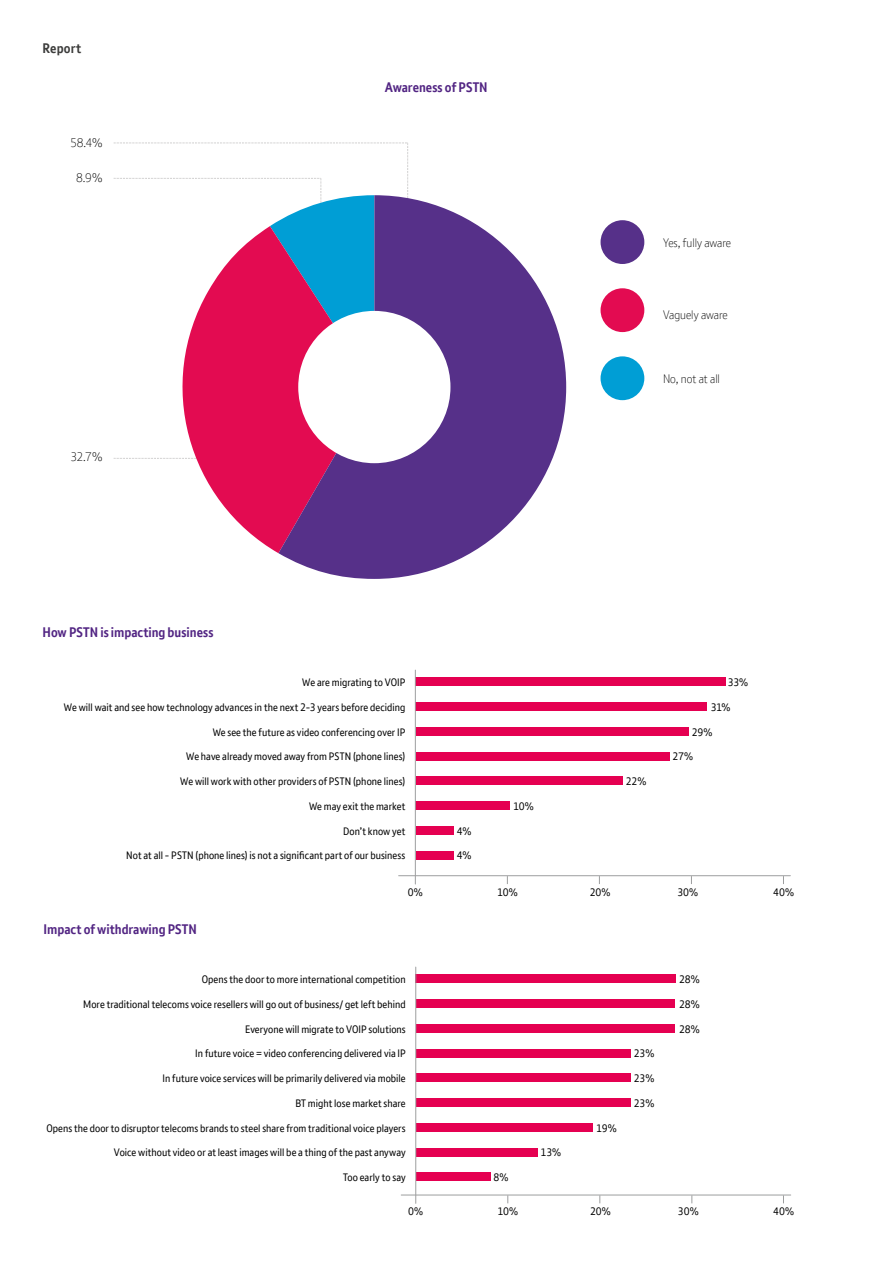
<style>
.page{position:relative;width:893px;height:1263px;background:#fff}
.page>*{position:absolute;margin:0;border:0;box-sizing:border-box;transform-origin:0 0}
.t1{font:700 13.5px "BT Font";color:#522583}
.t2{font:700 13.5px "BT Font";letter-spacing:.01em;color:#3c3c3b}
.t3{font:300 12px "BT Font";letter-spacing:-.005em;color:#000}
.t4{font:11.85px "Myriad Pro";color:#000}
.t5{font:10.5px "BT Font";letter-spacing:.005em;color:#000}
</style>
<div class="page">
<svg style="left:114px;top:458px;width:41px;height:1px"></svg>
<svg style="left:114px;top:142px;width:294px;height:84px"></svg>
<svg style="left:155px;top:226px;width:123px;height:327px;fill:#e30b51"></svg>
<svg style="left:278px;top:195px;width:288px;height:384px;fill:#563089"></svg>
<div style="left:601px;top:356px;width:43px;height:44px;background:#009ed5;border-radius:22px"></div>
<div style="left:601px;top:220px;width:43px;height:44px;background:#563089;border-radius:50%"></div>
<div style="left:601px;top:288px;width:43px;height:44px;background:#e30b51;border-radius:22px"></div>
<div style="left:298px;top:311px;width:152px;height:152px;background:#fff;border-radius:50%"></div>
<div style="left:415px;top:975px;width:261px;height:8px;background:#e50051"></div>
<div style="left:416px;top:999px;width:259px;height:9px;background:#e50051"></div>
<div style="left:416px;top:1024px;width:259px;height:8px;background:#e50051"></div>
<div style="left:416px;top:1049px;width:215px;height:8px;background:#e50051"></div>
<div style="left:416px;top:1074px;width:215px;height:8px;background:#e50051"></div>
<div style="left:416px;top:1098px;width:215px;height:9px;background:#e50051"></div>
<div style="left:416px;top:1123px;width:177px;height:8px;background:#e50051"></div>
<div style="left:416px;top:1148px;width:121px;height:8px;background:#e50051"></div>
<div style="left:416px;top:1173px;width:74px;height:8px;background:#e50051"></div>
<hr style="left:401px;top:1195px;width:390px;height:1px;background:#9d9e9f">
<hr style="left:415px;top:967px;width:1px;height:236px;background:#9d9e9f">
<div style="left:415px;top:678px;width:310px;height:8px;background:#e50051"></div>
<div style="left:416px;top:702px;width:291px;height:9px;background:#e50051"></div>
<div style="left:416px;top:727px;width:272px;height:8px;background:#e50051"></div>
<div style="left:416px;top:752px;width:254px;height:8px;background:#e50051"></div>
<div style="left:416px;top:777px;width:207px;height:8px;background:#e50051"></div>
<div style="left:416px;top:801px;width:94px;height:9px;background:#e50051"></div>
<div style="left:416px;top:826px;width:37px;height:8px;background:#e50051"></div>
<div style="left:416px;top:851px;width:37px;height:8px;background:#e50051"></div>
<hr style="left:399px;top:875px;width:391px;height:1px;background:#9d9e9f">
<hr style="left:415px;top:670px;width:1px;height:214px;background:#9d9e9f">
<p class="t2" style="left:43px;top:39px;width:40px">Report</p>
<p class="t3" style="left:70px;top:135px;width:34px">58.4%</p>
<p class="t3" style="left:76px;top:170px;width:28px">8.9%</p>
<p class="t1" style="left:385px;top:78px;width:105px">Awareness of PSTN</p>
<p class="t3" style="left:70px;top:449px;width:33px">32.7%</p>
<p class="t1" style="left:43px;top:623px;width:173px">How PSTN is impacting business</p>
<p class="t5" style="left:302px;top:675px;width:104px">We are migrating to VOIP</p>
<p class="t5" style="left:64px;top:700px;width:343px">We will wait and see how technology advances in the next 2-3 years before deciding</p>
<p class="t5" style="left:213px;top:725px;width:194px">We see the future as video conferencing over IP</p>
<p class="t5" style="left:186px;top:750px;width:221px">We have already moved away from PSTN (phone lines)</p>
<p class="t5" style="left:180px;top:774px;width:227px">We will work with other providers of PSTN (phone lines)</p>
<p class="t5" style="left:309px;top:799px;width:98px">We may exit the market</p>
<p class="t5" style="left:343px;top:824px;width:64px">Don’t know yet</p>
<p class="t5" style="left:126px;top:849px;width:281px">Not at all - PSTN (phone lines) is not a significant part of our business</p>
<p class="t5" style="left:457px;top:824px;width:16px">4%</p>
<p class="t5" style="left:457px;top:849px;width:16px">4%</p>
<p class="t5" style="left:513px;top:799px;width:22px">10%</p>
<p class="t3" style="left:663px;top:235px;width:70px">Yes, fully aware</p>
<p class="t4" style="left:661px;top:240px;width:76px">Yes, fully aware</p>
<p class="t3" style="left:663px;top:307px;width:66px">Vaguely aware</p>
<p class="t4" style="left:663px;top:308px;width:73px">Vaguely aware</p>
<p class="t3" style="left:663px;top:371px;width:58px">No, not at all</p>
<p class="t4" style="left:661px;top:377px;width:64px">No, not at all</p>
<p class="t5" style="left:626px;top:774px;width:22px">22%</p>
<p class="t5" style="left:728px;top:675px;width:22px">33%</p>
<p class="t5" style="left:711px;top:700px;width:21px">31%</p>
<p class="t5" style="left:692px;top:725px;width:22px">29%</p>
<p class="t5" style="left:672px;top:750px;width:22px">27%</p>
<p class="t1" style="left:44px;top:920px;width:155px">Impact of withdrawing PSTN</p>
<p class="t5" style="left:408px;top:885px;width:17px">0%</p>
<p class="t5" style="left:497px;top:885px;width:22px">10%</p>
<p class="t5" style="left:590px;top:885px;width:22px">20%</p>
<p class="t5" style="left:677px;top:885px;width:22px">30%</p>
<p class="t5" style="left:773px;top:885px;width:23px">40%</p>
<p class="t5" style="left:202px;top:972px;width:205px">Opens the door to more international competition</p>
<p class="t5" style="left:83px;top:997px;width:324px">More traditional telecoms voice resellers will go out of business/ get left behind</p>
<p class="t5" style="left:245px;top:1022px;width:162px">Everyone will migrate to VOIP solutions</p>
<p class="t5" style="left:195px;top:1047px;width:212px">In future voice = video conferencing delivered via IP</p>
<p class="t5" style="left:162px;top:1071px;width:245px">In future voice services will be primarily delivered via mobile</p>
<p class="t5" style="left:295px;top:1096px;width:112px">BT might lose market share</p>
<p class="t5" style="left:46px;top:1121px;width:361px">Opens the door to disruptor telecoms brands to steel share from traditional voice players</p>
<p class="t5" style="left:114px;top:1146px;width:293px">Voice without video or at least images will be a thing of the past anyway</p>
<p class="t5" style="left:343px;top:1170px;width:64px">Too early to say</p>
<p class="t5" style="left:493px;top:1170px;width:16px">8%</p>
<p class="t5" style="left:541px;top:1146px;width:22px">13%</p>
<p class="t5" style="left:596px;top:1121px;width:22px">19%</p>
<p class="t5" style="left:634px;top:1047px;width:22px">23%</p>
<p class="t5" style="left:634px;top:1071px;width:22px">23%</p>
<p class="t5" style="left:634px;top:1096px;width:22px">23%</p>
<p class="t5" style="left:679px;top:972px;width:22px">28%</p>
<p class="t5" style="left:679px;top:997px;width:22px">28%</p>
<p class="t5" style="left:679px;top:1022px;width:22px">28%</p>
<p class="t5" style="left:408px;top:1204px;width:17px">0%</p>
<p class="t5" style="left:497px;top:1204px;width:22px">10%</p>
<p class="t5" style="left:590px;top:1204px;width:22px">20%</p>
<p class="t5" style="left:678px;top:1204px;width:22px">30%</p>
<p class="t5" style="left:773px;top:1204px;width:23px">40%</p>
</div>
